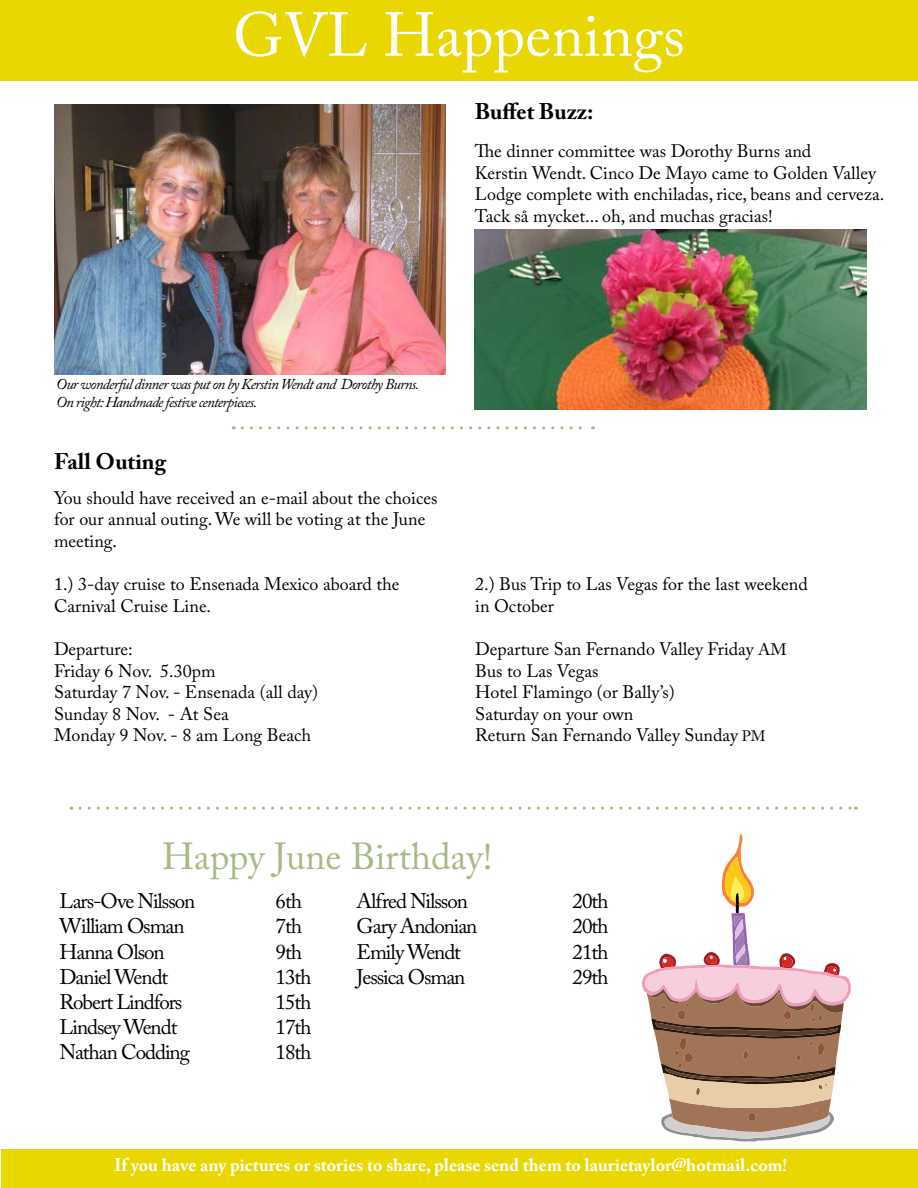
<style>
.page{position:relative;width:918px;height:1188px;background:#fff}
.page>*{position:absolute;margin:0;border:0;box-sizing:border-box;transform-origin:0 0}
.t1{font:61.5px "Adobe Caslon Pro";color:#fff}
.t2{font:37.5px "Adobe Caslon Pro";color:#a8b985}
.t3{font:700 22.5px "Adobe Caslon Pro";color:#000}
.t4{font:21px "Adobe Caslon Pro";letter-spacing:-.05em;color:#000}
.t5{font:18px/21.6px "Adobe Caslon Pro";color:#000}
.t6{font:700 18px "Adobe Caslon Pro";color:#fff}
.t7{font:italic 15px/18px "Adobe Caslon Pro";letter-spacing:-.05em;color:#000}
.s1{font-size:16.5px}
.s2{font-size:15px}
</style>
<div class="page">
<div style="left:0;top:0;width:918px;height:81px;background:#e8d700"></div>
<img style="left:475px;top:230px;width:391px;height:179px">
<svg style="left:80px;top:807px;width:776px;height:3px"></svg>
<div style="left:2px;top:1149px;width:916px;height:39px;background:#e8d700"></div>
<svg style="left:242px;top:426px;width:351px;height:3px"></svg>
<svg style="left:642px;top:834px;width:209px;height:308px"></svg>
<img style="left:54px;top:104px;width:392px;height:270px">
<h1 class="t1" style="left:233px;top:-1px;width:453px">GVL Happenings</h1>
<p class="t3" style="left:475px;top:98px;width:120px">Buffet Buzz:</p>
<p class="t5" style="left:475px;top:140px;width:411px">The dinner committee was Dorothy Burns and<br>Kerstin Wendt. Cinco De Mayo came to Golden Valley Lodge complete with enchiladas, rice, beans and cerveza.<br>Tack så mycket... oh, and muchas gracias!</p>
<p class="t7" style="left:56px;top:375px;width:365px">Our wonderful dinner was put on by Kerstin Wendt and Dorothy Burns.<br>On right: Handmade festive centerpieces.</p>
<p class="t3" style="left:54px;top:448px;width:113px">Fall Outing</p>
<p class="t5" style="left:54px;top:487px;width:385px">You should have received an e-mail about the choices for our annual outing. We will be voting at the June meeting.</p>
<p class="t5" style="left:54px;top:573px;width:347px">1.) 3-day cruise to Ensenada Mexico aboard the<br>Carnival Cruise Line.</p>
<p class="t5" style="left:54px;top:638px;width:266px">Departure:<br>Friday 6 Nov. 5.30pm<br>Saturday 7 Nov. - Ensenada (all day)<br>Sunday 8 Nov. - At Sea<br>Monday 9 Nov. - 8 am Long Beach</p>
<p class="t5" style="left:475px;top:573px;width:334px">2.) Bus Trip to Las Vegas for the last weekend in October</p>
<p class="t5" style="left:475px;top:638px;width:313px">Departure San Fernando Valley Friday <span class="s1">AM<br></span>Bus to Las Vegas<br>Hotel Flamingo (or Bally’s)<br>Saturday on your own<br>Return San Fernando Valley Sunday <span class="s2">PM</span></p>
<h2 class="t2" style="left:162px;top:834px;width:332px">Happy June Birthday!</h2>
<p class="t4" style="left:60px;top:889px;width:137px">Lars-Ove Nilsson</p>
<p class="t4" style="left:276px;top:889px;width:28px">6th</p>
<p class="t4" style="left:60px;top:914px;width:127px">William Osman</p>
<p class="t4" style="left:276px;top:914px;width:28px">7th</p>
<p class="t4" style="left:60px;top:939px;width:107px">Hanna Olson</p>
<p class="t4" style="left:276px;top:939px;width:28px">9th</p>
<p class="t4" style="left:60px;top:964px;width:110px">Daniel Wendt</p>
<p class="t4" style="left:276px;top:964px;width:37px">13th</p>
<p class="t4" style="left:60px;top:990px;width:124px">Robert Lindfors</p>
<p class="t4" style="left:276px;top:990px;width:37px">15th</p>
<p class="t4" style="left:60px;top:1015px;width:119px">Lindsey Wendt</p>
<p class="t4" style="left:276px;top:1015px;width:37px">17th</p>
<p class="t4" style="left:60px;top:1040px;width:132px">Nathan Codding</p>
<p class="t4" style="left:276px;top:1040px;width:37px">18th</p>
<p class="t4" style="left:357px;top:889px;width:113px">Alfred Nilsson</p>
<p class="t4" style="left:573px;top:889px;width:37px">20th</p>
<p class="t4" style="left:357px;top:914px;width:122px">Gary Andonian</p>
<p class="t4" style="left:573px;top:914px;width:37px">20th</p>
<p class="t4" style="left:357px;top:939px;width:106px">Emily Wendt</p>
<p class="t4" style="left:573px;top:939px;width:37px">21th</p>
<p class="t4" style="left:357px;top:964px;width:110px">Jessica Osman</p>
<p class="t4" style="left:573px;top:964px;width:37px">29th</p>
<p class="t6" style="left:114px;top:1155px;width:675px">If you have any pictures or stories to share, please send them to laurietaylor@hotmail.com!</p>
</div>
